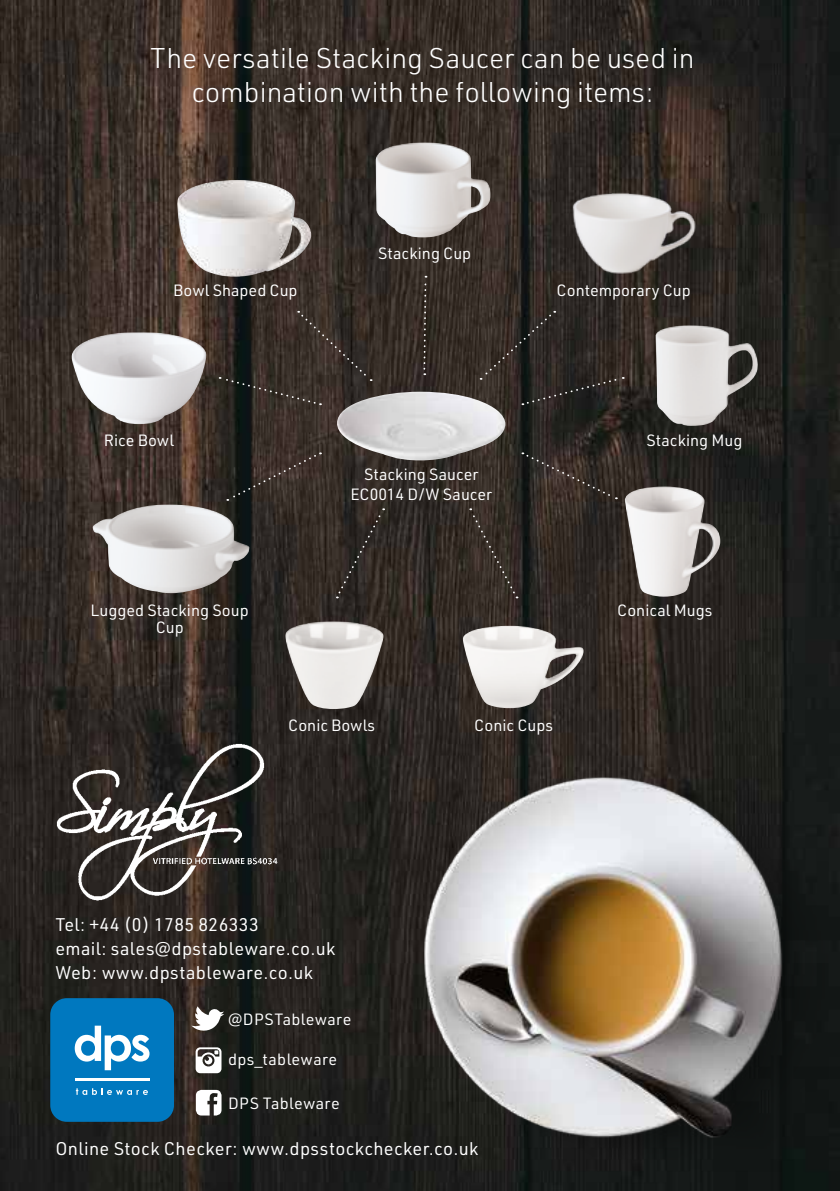
<style>
.page{position:relative;width:840px;height:1191px;background:#fff}
.page>*{position:absolute;margin:0;border:0;box-sizing:border-box;transform-origin:0 0}
.t1{font:300 28px/34px "URWDIN";color:#fff;text-align:center}
.t2{font:18px/24px "URWDIN";letter-spacing:.02em;color:#fff}
.t3{font:16px/17.2px "URWDIN";color:#fff;text-align:center}
.t4{font:16px "URWDIN";letter-spacing:.02em;color:#fff}
</style>
<div class="page">
<img style="left:0;top:0;width:839px;height:1191px">
<img style="left:72px;top:332px;width:134px;height:92px">
<img style="left:337px;top:392px;width:168px;height:68px">
<img style="left:655px;top:325px;width:103px;height:101px">
<img style="left:285px;top:621px;width:98px;height:88px">
<img style="left:624px;top:486px;width:96px;height:110px">
<img style="left:93px;top:504px;width:156px;height:89px">
<img style="left:375px;top:142px;width:116px;height:95px">
<img style="left:177px;top:180px;width:134px;height:97px">
<svg style="left:469px;top:508px;width:48px;height:90px;background:#3a302a"></svg>
<svg style="left:337px;top:508px;width:47px;height:90px;background:#312a26"></svg>
<svg style="left:219px;top:311px;width:152px;height:94px;background:#342d28"></svg>
<svg style="left:422px;top:276px;width:5px;height:99px"></svg>
<svg style="left:227px;top:452px;width:94px;height:49px;background:#342d28"></svg>
<svg style="left:522px;top:452px;width:94px;height:47px;background:#372f29"></svg>
<img style="left:462px;top:625px;width:121px;height:40px">
<svg style="left:480px;top:311px;width:143px;height:94px;background:#302a26"></svg>
<img style="left:561px;top:188px;width:139px;height:94px">
<div style="left:50px;top:998px;width:124px;height:123px;background:#0078bf;border-radius:17px"></div>
<svg style="left:75px;top:1025px;width:74px;height:45px"></svg>
<svg style="left:76px;top:1088px;width:72px;height:7px"></svg>
<hr style="left:75px;top:1078px;width:74px;height:2px;background:#fff">
<svg style="left:191px;top:1006px;width:33px;height:26px"></svg>
<svg style="left:195px;top:1047px;width:26px;height:26px"></svg>
<svg style="left:196px;top:1089px;width:25px;height:26px"></svg>
<img style="left:55px;top:742px;width:224px;height:159px">
<img style="left:321px;top:665px;width:518px;height:526px">
<h1 class="t1" style="left:150px;top:41px;width:545px">The versatile Stacking Saucer can be used in combination with the following items:</h1>
<p class="t3" style="left:378px;top:244px;width:94px">Stacking Cup</p>
<p class="t3" style="left:173px;top:281px;width:126px">Bowl Shaped Cup</p>
<p class="t3" style="left:556px;top:281px;width:136px">Contemporary Cup</p>
<p class="t3" style="left:104px;top:431px;width:72px">Rice Bowl</p>
<p class="t3" style="left:646px;top:431px;width:97px">Stacking Mug</p>
<p class="t3" style="left:350px;top:464px;width:143px;line-height:20px">Stacking Saucer<br>EC0014 D/W Saucer</p>
<p class="t3" style="left:91px;top:601px;width:159px">Lugged Stacking Soup<br>Cup</p>
<p class="t3" style="left:616px;top:601px;width:97px">Conical Mugs</p>
<p class="t3" style="left:288px;top:716px;width:88px">Conic Bowls</p>
<p class="t2" style="left:55px;top:912px;width:281px">Tel: +44 (0) 1785 826333<br>email: sales@dpstableware.co.uk<br>Web: www.dpstableware.co.uk</p>
<p class="t4" style="left:228px;top:1009px;width:125px">@DPSTableware</p>
<p class="t4" style="left:228px;top:1048px;width:110px">dps_tableware</p>
<p class="t4" style="left:228px;top:1092px;width:113px">DPS Tableware</p>
<p class="t3" style="left:474px;top:716px;width:80px">Conic Cups</p>
<p class="t2" style="left:55px;top:1135px;width:424px">Online Stock Checker: www.dpsstockchecker.co.uk</p>
</div>
